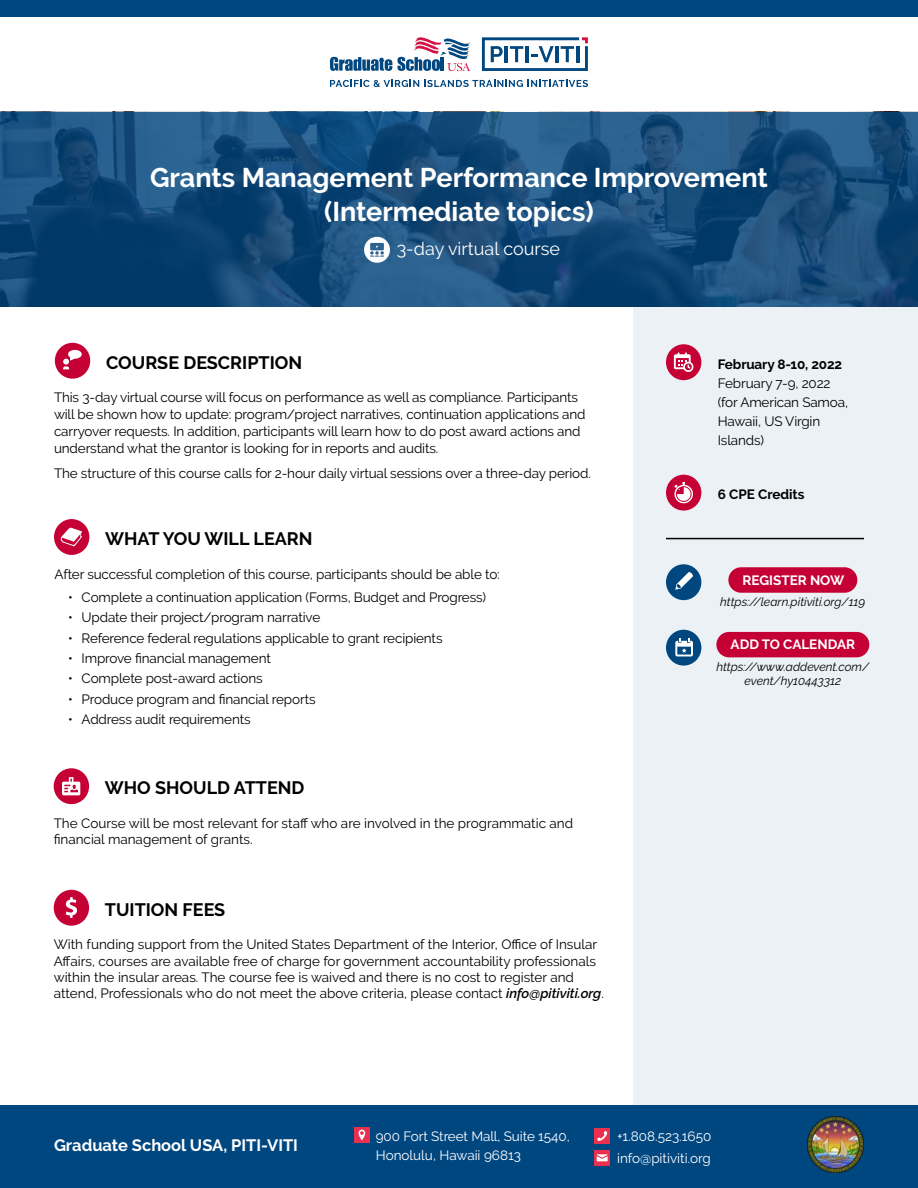
<style>
.page{position:relative;width:918px;height:1188px;background:#fff}
.page>*{position:absolute;margin:0;border:0;box-sizing:border-box;transform-origin:0 0}
.t1{font:700 27px/34.2px "Raleway";color:#fff;text-align:center}
.t2{font:700 18px "Raleway";color:#000}
.t3{font:18px "Raleway";color:#fff}
.t4{font:700 16.5px "Raleway";color:#fff}
.t5{font:13.5px/16.2px "Raleway";letter-spacing:-.01em;color:#000}
.t6{font:13.5px/22.2px "Raleway";color:#fff}
.t7{font:700 13.5px "Raleway";letter-spacing:-.01em;color:#000}
.t8{font:700 13.5px "Raleway";color:#fff}
.t9{font:italic 12px/14.4px "Raleway";color:#000;text-align:center}
.s1{font-weight:600;font-style:italic}
</style>
<div class="page">
<div style="left:634px;top:262px;width:284px;height:846px;background:#ebf1f5"></div>
<svg style="left:330px;top:37px;width:141px;height:34px"></svg>
<svg style="left:482px;top:37px;width:106px;height:34px"></svg>
<svg style="left:330px;top:80px;width:258px;height:7px"></svg>
<div style="left:0;top:0;width:918px;height:16px;background:#004780"></div>
<svg style="left:0;top:112px;width:918px;height:195px;background:#164c7a"></svg>
<div style="left:666px;top:344px;width:35px;height:36px;background:#c50035;border-radius:50%"></div>
<div style="left:666px;top:475px;width:35px;height:36px;background:#c50035;border-radius:50%"></div>
<div style="left:55px;top:343px;width:35px;height:36px;background:#c50035;border-radius:50%"></div>
<svg style="left:674px;top:352px;width:20px;height:20px"></svg>
<svg style="left:674px;top:482px;width:19px;height:22px"></svg>
<svg style="left:63px;top:350px;width:19px;height:19px"></svg>
<hr style="left:666px;top:538px;width:198px;height:1px;background:#000">
<div style="left:666px;top:630px;width:35px;height:36px;background:#004780;border-radius:50%"></div>
<div style="left:666px;top:564px;width:35px;height:36px;background:#004780;border-radius:50%"></div>
<div style="left:716px;top:632px;width:153px;height:25px;background:#c50035;border-radius:13px"></div>
<div style="left:728px;top:567px;width:129px;height:26px;background:#c50035;border-radius:13px"></div>
<svg style="left:675px;top:639px;width:18px;height:17px"></svg>
<svg style="left:675px;top:572px;width:18px;height:18px"></svg>
<div style="left:0;top:1106px;width:918px;height:82px;background:#004780"></div>
<img style="left:808px;top:1117px;width:56px;height:55px">
<div style="left:594px;top:1128px;width:16px;height:16px;background:#e93051"></div>
<svg style="left:597px;top:1131px;width:11px;height:10px"></svg>
<div style="left:354px;top:1127px;width:16px;height:16px;background:#e93051"></div>
<svg style="left:359px;top:1130px;width:6px;height:10px"></svg>
<div style="left:594px;top:1150px;width:16px;height:16px;background:#e93051"></div>
<svg style="left:597px;top:1154px;width:11px;height:7px"></svg>
<div style="left:54px;top:519px;width:35px;height:36px;background:#c50035;border-radius:50%"></div>
<svg style="left:61px;top:528px;width:21px;height:18px"></svg>
<svg style="left:364px;top:237px;width:26px;height:26px"></svg>
<div style="left:54px;top:768px;width:35px;height:36px;background:#c50035;border-radius:50%"></div>
<svg style="left:62px;top:777px;width:18px;height:18px"></svg>
<div style="left:54px;top:890px;width:35px;height:36px;background:#c50035;border-radius:50%"></div>
<svg style="left:66px;top:897px;width:11px;height:21px"></svg>
<h1 class="t1" style="left:150px;top:160px;width:619px">Grants Management Performance Improvement (Intermediate topics)</h1>
<h2 class="t3" style="left:397px;top:239px;width:165px">3-day virtual course</h2>
<h2 class="t2" style="left:106px;top:352px;width:198px">COURSE DESCRIPTION</h2>
<p class="t5" style="left:54px;top:389px;width:533px;line-height:16.8px">This 3-day virtual course will focus on performance as well as compliance. Participants will be shown how to update: program/project narratives, continuation applications and carryover requests. In addition, participants will learn how to do post award actions and understand what the grantor is looking for in reports and audits.</p>
<p class="t5" style="left:54px;top:465px;width:538px">The structure of this course calls for 2-hour daily virtual sessions over a three-day period.</p>
<h2 class="t2" style="left:105px;top:529px;width:209px">WHAT YOU WILL LEARN</h2>
<p class="t5" style="left:55px;top:566px;width:447px">After successful completion of this course, participants should be able to:</p>
<p class="t5" style="left:68px;top:589px;width:420px">• Complete a continuation application (Forms, Budget and Progress)</p>
<p class="t5" style="left:68px;top:609px;width:254px">• Update their project/program narrative</p>
<p class="t5" style="left:68px;top:630px;width:376px">• Reference federal regulations applicable to grant recipients</p>
<p class="t5" style="left:68px;top:650px;width:204px">• Improve financial management</p>
<p class="t5" style="left:68px;top:671px;width:196px">• Complete post-award actions</p>
<p class="t5" style="left:68px;top:691px;width:249px">• Produce program and financial reports</p>
<p class="t5" style="left:68px;top:712px;width:184px">• Address audit requirements</p>
<h2 class="t2" style="left:105px;top:778px;width:201px">WHO SHOULD ATTEND</h2>
<p class="t5" style="left:54px;top:815px;width:521px">The Course will be most relevant for staff who are involved in the programmatic and financial management of grants.</p>
<h2 class="t2" style="left:105px;top:899px;width:122px">TUITION FEES</h2>
<p class="t5" style="left:54px;top:937px;width:552px">With funding support from the United States Department of the Interior, Office of Insular Affairs, courses are available free of charge for government accountability professionals within the insular areas. The course fee is waived and there is no cost to register and attend, Professionals who do not meet the above criteria, please contact <span class="s1">info@pitiviti.org</span>.</p>
<p class="t7" style="left:718px;top:356px;width:126px">February 8-10, 2022</p>
<p class="t5" style="left:718px;top:373px;width:132px;line-height:19.2px">February 7-9, 2022 (for American Samoa,<br>Hawaii, US Virgin<br>Islands)</p>
<p class="t7" style="left:718px;top:486px;width:88px">6 CPE Credits</p>
<p class="t8" style="left:743px;top:572px;width:103px">REGISTER NOW</p>
<p class="t9" style="left:720px;top:595px;width:147px">https://learn.pitiviti.org/119</p>
<p class="t8" style="left:731px;top:637px;width:126px">ADD TO CALENDAR</p>
<p class="t9" style="left:716px;top:659px;width:154px">https://www.addevent.com/ event/hy10443312</p>
<p class="t6" style="left:376px;top:1126px;width:195px;line-height:19.2px">900 Fort Street Mall, Suite 1540,<br>Honolulu, Hawaii 96813</p>
<p class="t4" style="left:54px;top:1136px;width:246px">Graduate School USA, PITI-VITI</p>
<p class="t6" style="left:617px;top:1125px;width:96px">+1.808.523.1650 info@pitiviti.org</p>
</div>
